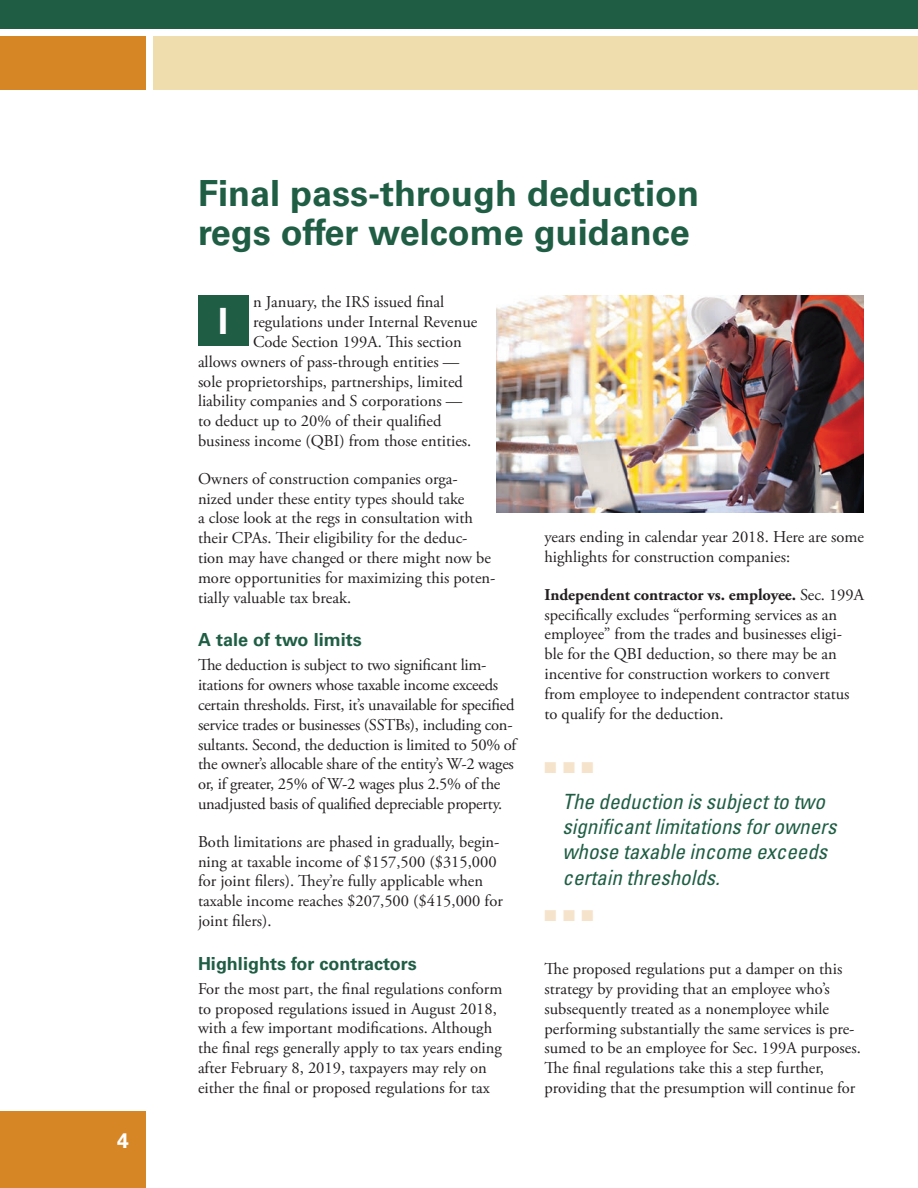
<style>
.page{position:relative;width:918px;height:1188px;background:#fff}
.page>*{position:absolute;margin:0;border:0;box-sizing:border-box;transform-origin:0 0}
.t1{font:700 36px/39px "Univers LT Std";color:#1f5e45}
.t2{font:700 36px "Univers LT Std";color:#fff}
.t3{font:italic condensed 21px/25.2px "Univers LT Std";color:#1f5e45}
.t4{font:700 21px "Univers LT Std";color:#fff}
.t5{font:700 18px "Univers LT Std";color:#1f5e45}
.t6{font:16.5px/19.8px "Adobe Garamond Pro";color:#231f20}
.t7{font:15.75px "Zapf Dingbats ITC";color:#f6e3cb}
.s1{font-weight:700}
</style>
<div class="page">
<div style="left:0;top:1112px;width:146px;height:76px;background:#d68625"></div>
<div style="left:153px;top:36px;width:765px;height:54px;background:#efddad"></div>
<div style="left:0;top:36px;width:146px;height:54px;background:#d68625"></div>
<div style="left:0;top:0;width:918px;height:28px;background:#1f5e45"></div>
<div style="left:198px;top:296px;width:51px;height:50px;background:#1f5e45"></div>
<img style="left:496px;top:296px;width:368px;height:216px">
<p class="t4" style="left:117px;top:1128px;width:13px">4</p>
<h1 class="t1" style="left:198px;top:174px;width:503px">Final pass-through deduction regs offer welcome guidance</h1>
<p class="t6" style="left:253px;top:293px;width:193px">n January, the IRS issued final</p>
<p class="t6" style="left:253px;top:313px;width:226px">regulations under Internal Revenue</p>
<p class="t6" style="left:253px;top:333px;width:210px">Code Section 199A. This section</p>
<p class="t6" style="left:198px;top:352px;width:263px">allows owners of pass-through entities —</p>
<p class="t6" style="left:198px;top:372px;width:266px">sole proprietorships, partnerships, limited</p>
<p class="t6" style="left:198px;top:392px;width:266px">liability companies and S corporations —</p>
<p class="t6" style="left:198px;top:412px;width:245px">to deduct up to 20% of their qualified</p>
<p class="t6" style="left:198px;top:432px;width:275px">business income (QBI) from those entities.</p>
<p class="t6" style="left:198px;top:469px;width:299px">Owners of construction companies orga&shy;nized under these entity types should take<br>a close look at the regs in consultation with their CPAs. Their eligibility for the deduc&shy;tion may have changed or there might now be more opportunities for maximizing this poten&shy;tially valuable tax break.</p>
<p class="t5" style="left:198px;top:629px;width:165px">A tale of two limits</p>
<p class="t6" style="left:198px;top:656px;width:320px">The deduction is subject to two significant lim&shy;itations for owners whose taxable income exceeds certain thresholds. First, it’s unavailable for specified service trades or businesses (SSTBs), including con&shy;sultants. Second, the deduction is limited to 50% of the owner’s allocable share of the entity’s W-2 wages or, if greater, 25% of W-2 wages plus 2.5% of the unadjusted basis of qualified depreciable property.</p>
<p class="t6" style="left:198px;top:832px;width:306px">Both limitations are phased in gradually, begin&shy;ning at taxable income of $157,500 ($315,000 for joint filers). They’re fully applicable when taxable income reaches $207,500 ($415,000 for joint filers).</p>
<p class="t5" style="left:198px;top:953px;width:220px">Highlights for contractors</p>
<p class="t6" style="left:198px;top:979px;width:306px">For the most part, the final regulations conform to proposed regulations issued in August 2018, with a few important modifications. Although the final regs generally apply to tax years ending after February 8, 2019, taxpayers may rely on either the final or proposed regulations for tax</p>
<h1 class="t2" style="left:218px;top:300px;width:12px">I</h1>
<p class="t6" style="left:544px;top:528px;width:321px">years ending in calendar year 2018. Here are some highlights for construction companies:</p>
<p class="t6" style="left:544px;top:585px;width:321px"><span class="s1">Independent contractor vs. employee.</span> Sec. 199A specifically excludes “performing services as an employee” from the trades and businesses eligi&shy;ble for the QBI deduction, so there may be an incentive for construction workers to convert from employee to independent contractor status to qualify for the deduction.</p>
<p class="t7" style="left:544px;top:760px;width:50px">■■■</p>
<p class="t3" style="left:562px;top:789px;width:276px">The deduction is subject to two significant limitations for owners whose taxable income exceeds certain thresholds.</p>
<p class="t7" style="left:544px;top:908px;width:50px">■■■</p>
<p class="t6" style="left:544px;top:960px;width:318px">The proposed regulations put a damper on this strategy by providing that an employee who’s subsequently treated as a nonemployee while performing substantially the same services is pre&shy;sumed to be an employee for Sec. 199A purposes.<br>The final regulations take this a step further, providing that the presumption will continue for</p>
</div>
